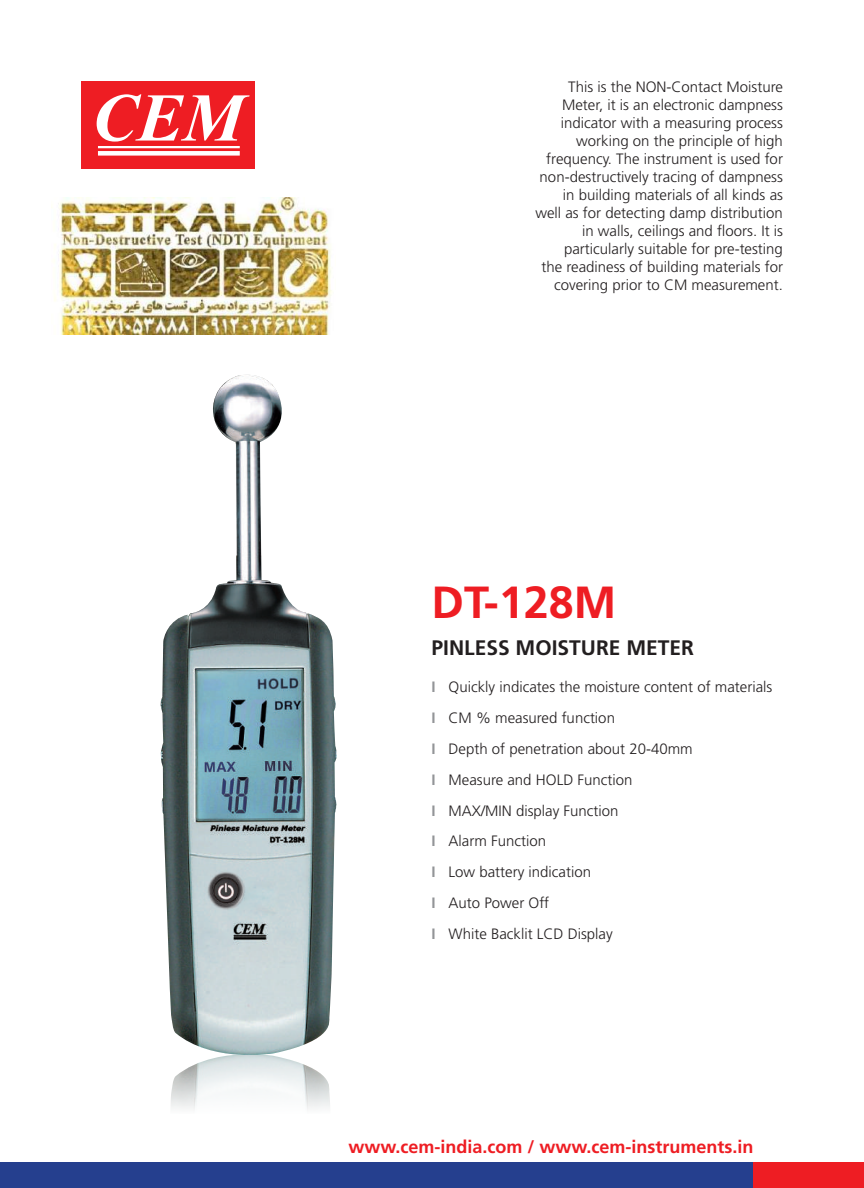
<style>
.page{position:relative;width:864px;height:1188px;background:#fff}
.page>*{position:absolute;margin:0;border:0;box-sizing:border-box;transform-origin:0 0}
.t1{font:italic 700 68.25px "Times New Roman";color:#fff}
.t2{font:700 45px "Frutiger";color:#ee1d23}
.t3{font:700 21px "Frutiger";color:#231f20}
.t4{font:700 18px "Frutiger";color:#ee1d23}
.t5{font:300 15px/18px "Frutiger";color:#231f20;text-align:right}
.s1{font-weight:700;color:#939598}
</style>
<div class="page">
<div style="left:81px;top:81px;width:174px;height:88px;background:#ee1d23"></div>
<hr style="left:98px;top:146px;width:142px;height:2px;background:#fff">
<div style="left:98px;top:151px;width:142px;height:5px;background:#fff"></div>
<div style="left:0;top:1162px;width:864px;height:26px;background:#253f8e"></div>
<div style="left:753px;top:1162px;width:111px;height:26px;background:#ee1d23"></div>
<img style="left:160px;top:375px;width:177px;height:679px">
<img style="left:171px;top:1054px;width:159px;height:55px">
<img style="left:51px;top:198px;width:281px;height:137px">
<h1 class="t1" style="left:92px;top:70px;width:153px">CEM</h1>
<p class="t5" style="left:535px;top:78px;width:249px">This is the NON-Contact Moisture Meter, it is an electronic dampness indicator with a measuring process working on the principle of high frequency. The instrument is used for non-destructively tracing of dampness in building materials of all kinds as well as for detecting damp distribution in walls, ceilings and floors. It is particularly suitable for pre-testing<br>the readiness of building materials for covering prior to CM measurement.</p>
<h2 class="t2" style="left:432px;top:576px;width:186px">DT-128M</h2>
<h3 class="t3" style="left:432px;top:635px;width:264px">PINLESS MOISTURE METER</h3>
<p class="t5" style="left:432px;top:672px;width:342px;line-height:30.8px;text-align:left"><span class="s1">I</span> Quickly indicates the moisture content of materials<br><span class="s1">I</span> CM % measured function<br><span class="s1">I</span> Depth of penetration about 20-40mm<br><span class="s1">I</span> Measure and HOLD Function<br><span class="s1">I</span> MAX/MIN display Function<br><span class="s1">I</span> Alarm Function<br><span class="s1">I</span> Low battery indication<br><span class="s1">I</span> Auto Power Off<br><span class="s1">I</span> White Backlit LCD Display</p>
<p class="t4" style="left:348px;top:1136px;width:407px">www.cem-india.com / www.cem-instruments.in</p>
</div>
